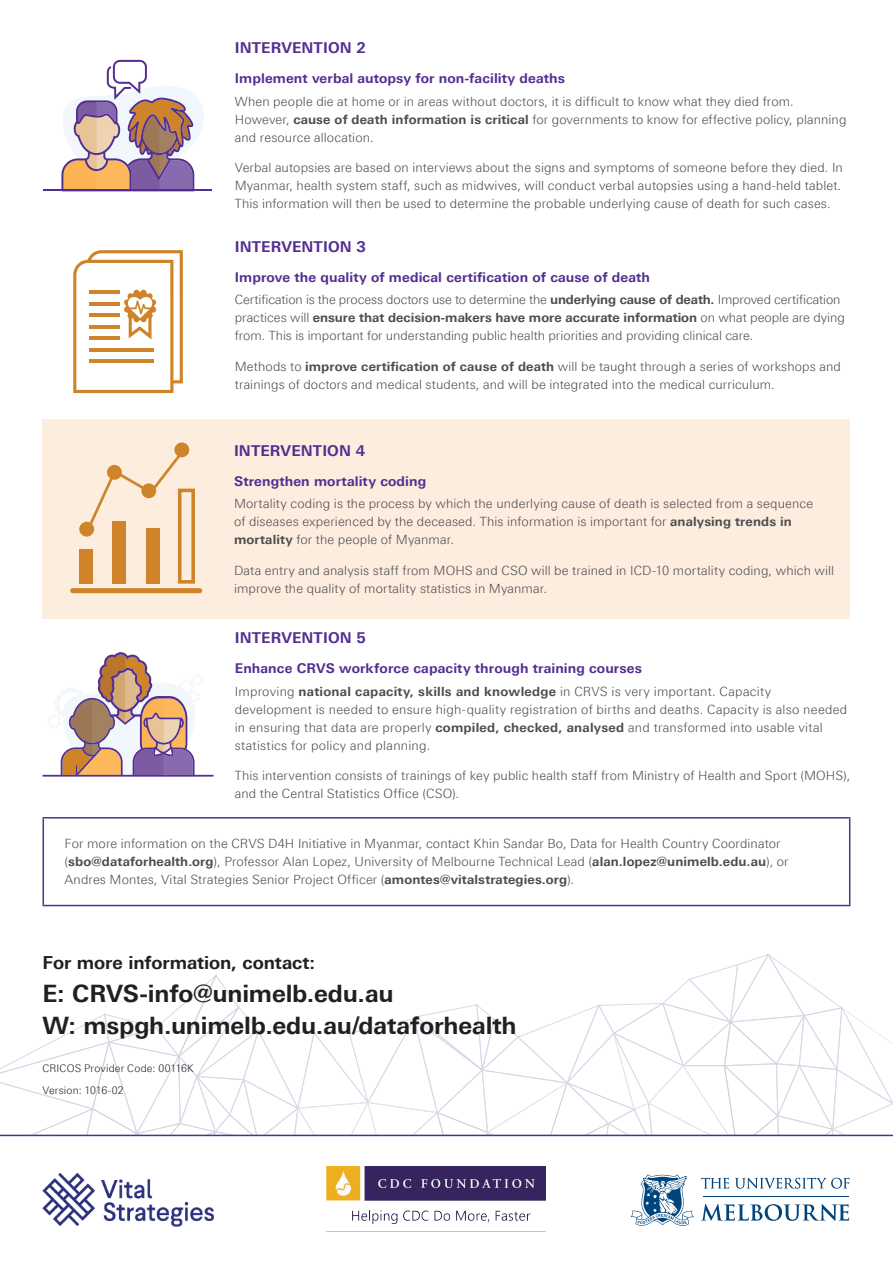
<style>
.page{position:relative;width:893px;height:1263px;background:#fff}
.page>*{position:absolute;margin:0;border:0;box-sizing:border-box;transform-origin:0 0}
.Contact_Details-16_1{font:700 24px "Linotype Univers 630";letter-spacing:-.01em;color:#231f20}
.For_more_Info__Conta{font:700 18px "Linotype Univers 630";letter-spacing:-.005em;color:#231f20}
.Heading_2-ALLCAPS_10{font:700 15px "Linotype Univers 630";letter-spacing:.005em;color:#532e91}
.Heading_3-Sentence_C{font:700 13.5px "Linotype Univers 630";letter-spacing:.01em;color:#532e91}
.Body_text-8_5_12pt_8{font:300 12.75px/18px "Linotype Univers 330";letter-spacing:.01em;color:#4d4d4f}
.CRICOS_Disclaimer_Te{font:300 10.5px "Linotype Univers 330";letter-spacing:.015em;color:#231f20}
.s1{font-family:"Linotype Univers 630";font-weight:700}
</style>
<div class="page">
<svg style="left:0;top:953px;width:893px;height:182px"></svg>
<hr style="left:0;top:1135px;width:893px;height:1px;background:#532e91">
<img style="left:326px;top:1167px;width:219px;height:65px">
<img style="left:42px;top:1172px;width:172px;height:55px">
<svg style="left:630px;top:1174px;width:64px;height:52px"></svg>
<svg style="left:701px;top:1178px;width:28px;height:10px"></svg>
<svg style="left:735px;top:1178px;width:114px;height:11px"></svg>
<hr style="left:703px;top:1196px;width:146px;height:1px;background:#00447c">
<svg style="left:701px;top:1204px;width:148px;height:17px"></svg>
<div style="left:43px;top:420px;width:807px;height:199px;background:#fceddf"></div>
<div style="left:70px;top:588px;width:132px;height:5px;background:#cf8429;border-radius:3px"></div>
<svg style="left:79px;top:442px;width:116px;height:142px"></svg>
<div style="left:147px;top:528px;width:13px;height:56px;background:#cf8429"></div>
<div style="left:113px;top:521px;width:13px;height:63px;background:#cf8429"></div>
<div style="left:79px;top:550px;width:14px;height:34px;background:#cf8429"></div>
<hr style="left:43px;top:817px;width:807px;height:1px;background:#532e91">
<hr style="left:43px;top:818px;width:1px;height:87px;background:#532e91">
<hr style="left:849px;top:818px;width:1px;height:87px;background:#532e91">
<hr style="left:43px;top:905px;width:807px;height:1px;background:#532e91">
<hr style="left:44px;top:189px;width:168px;height:2px;background:#532e91">
<svg style="left:61px;top:60px;width:143px;height:129px"></svg>
<svg style="left:73px;top:250px;width:110px;height:143px"></svg>
<svg style="left:43px;top:652px;width:171px;height:125px"></svg>
<p class="Heading_2-ALLCAPS_10" style="left:235px;top:39px;width:133px">INTERVENTION 2</p>
<p class="Heading_3-Sentence_C" style="left:235px;top:70px;width:332px">Implement verbal autopsy for non-facility deaths</p>
<p class="Body_text-8_5_12pt_8" style="left:235px;top:92px;width:613px">When people die at home or in areas without doctors, it is difficult to know what they died from.<br>However, <span class="s1">cause of death information is critical</span> for governments to know for effective policy, planning and resource allocation.</p>
<p class="Body_text-8_5_12pt_8" style="left:235px;top:159px;width:610px">Verbal autopsies are based on interviews about the signs and symptoms of someone before they died. In<br>Myanmar, health system staff, such as midwives, will conduct verbal autopsies using a hand-held tablet.<br>This information will then be used to determine the probable underlying cause of death for such cases.</p>
<p class="Heading_2-ALLCAPS_10" style="left:235px;top:238px;width:133px">INTERVENTION 3</p>
<p class="Heading_3-Sentence_C" style="left:235px;top:269px;width:417px">Improve the quality of medical certification of cause of death</p>
<p class="Body_text-8_5_12pt_8" style="left:235px;top:291px;width:612px">Certification is the process doctors use to determine the <span class="s1">underlying cause of death.</span> Improved certification practices will <span class="s1">ensure that decision-makers have more accurate information</span> on what people are dying from. This is important for understanding public health priorities and providing clinical care.</p>
<p class="Body_text-8_5_12pt_8" style="left:235px;top:357px;width:608px">Methods to <span class="s1">improve certification of cause of death</span> will be taught through a series of workshops and trainings of doctors and medical students, and will be integrated into the medical curriculum.</p>
<p class="Heading_2-ALLCAPS_10" style="left:234px;top:442px;width:133px">INTERVENTION 4</p>
<p class="Heading_3-Sentence_C" style="left:234px;top:473px;width:194px">Strengthen mortality coding</p>
<p class="Body_text-8_5_12pt_8" style="left:234px;top:495px;width:581px">Mortality coding is the process by which the underlying cause of death is selected from a sequence of diseases experienced by the deceased. This information is important for <span class="s1">analysing trends in mortality</span> for the people of Myanmar.</p>
<p class="Body_text-8_5_12pt_8" style="left:234px;top:562px;width:602px">Data entry and analysis staff from MOHS and CSO will be trained in ICD-10 mortality coding, which will improve the quality of mortality statistics in Myanmar.</p>
<p class="Heading_2-ALLCAPS_10" style="left:235px;top:629px;width:133px">INTERVENTION 5</p>
<p class="Heading_3-Sentence_C" style="left:235px;top:660px;width:409px">Enhance CRVS workforce capacity through training courses</p>
<p class="Body_text-8_5_12pt_8" style="left:235px;top:682px;width:614px">Improving <span class="s1">national capacity, skills and knowledge</span> in CRVS is very important. Capacity development is needed to ensure high-quality registration of births and deaths. Capacity is also needed in ensuring that data are properly <span class="s1">compiled, checked, analysed</span> and transformed into usable vital statistics for policy and planning.</p>
<p class="Body_text-8_5_12pt_8" style="left:235px;top:767px;width:617px">This intervention consists of trainings of key public health staff from Ministry of Health and Sport (MOHS), and the Central Statistics Office (CSO).</p>
<p class="Body_text-8_5_12pt_8" style="left:65px;top:835px;width:725px">For more information on the CRVS D4H Initiative in Myanmar, contact Khin Sandar Bo, Data for Health Country Coordinator (<span class="s1">sbo@dataforhealth.org</span>), Professor Alan Lopez, University of Melbourne Technical Lead (<span class="s1">alan.lopez@unimelb.edu.au</span>), or<br>Andres Montes, Vital Strategies Senior Project Officer (<span class="s1">amontes@vitalstrategies.org</span>).</p>
<p class="For_more_Info__Conta" style="left:43px;top:952px;width:274px">For more information, contact:</p>
<p class="Contact_Details-16_1" style="left:43px;top:979px;width:353px">E: CRVS-info@unimelb.edu.au</p>
<p class="Contact_Details-16_1" style="left:43px;top:1011px;width:476px">W: mspgh.unimelb.edu.au/dataforhealth</p>
<p class="CRICOS_Disclaimer_Te" style="left:43px;top:1062px;width:153px">CRICOS Provider Code: 00116K</p>
<p class="CRICOS_Disclaimer_Te" style="left:43px;top:1084px;width:83px">Version: 1016-02</p>
</div>
